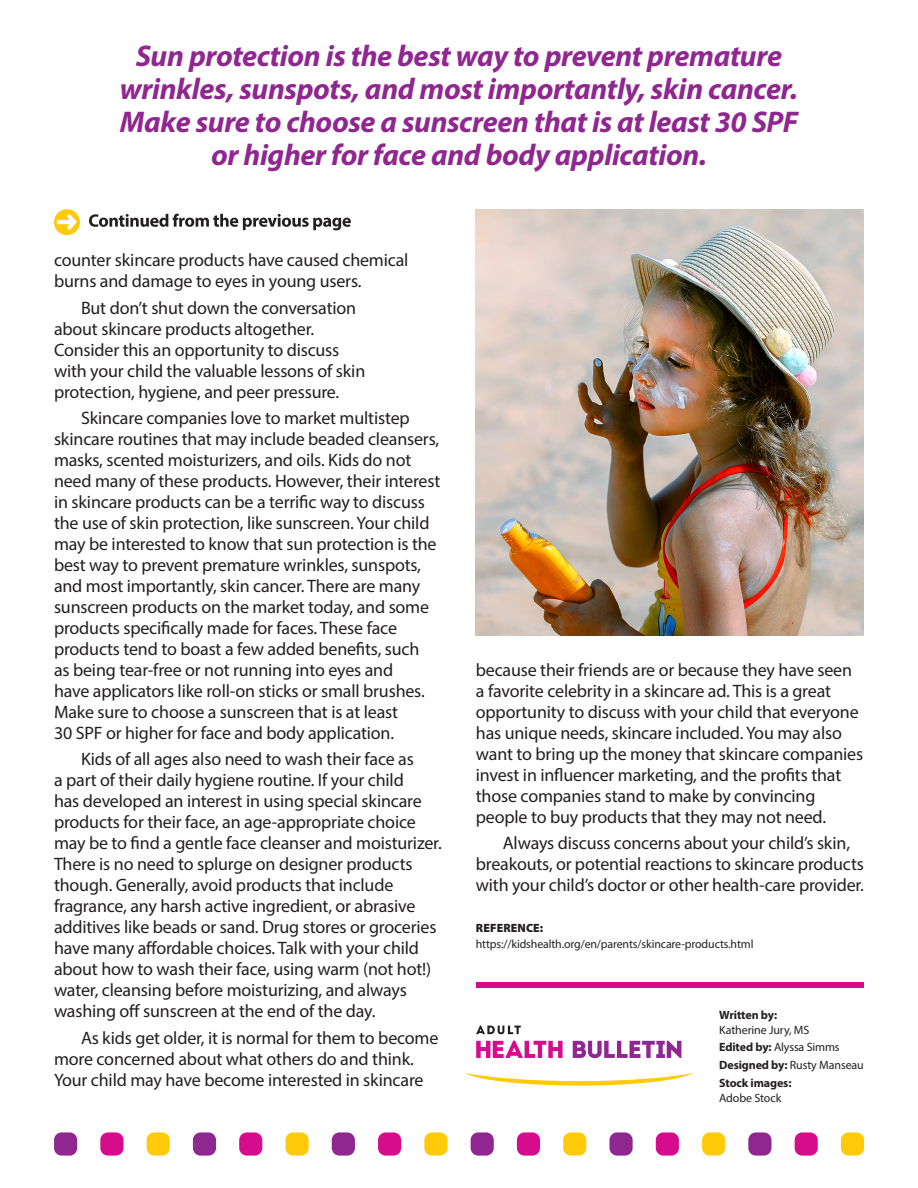
<style>
.page{position:relative;width:918px;height:1188px;background:#fff}
.page>*{position:absolute;margin:0;border:0;box-sizing:border-box;transform-origin:0 0}
.Pullout_Top{font:italic 700 30px/33px "Myriad Pro";letter-spacing:-.01em;color:#90268f;text-align:center}
.Body_Copy{font:18px/21px "Myriad Pro";letter-spacing:-.01em;color:#231f20}
._1_Reference{font:12px/15px "Myriad Pro";letter-spacing:-.01em;color:#231f20}
.t1{font:700 12px/15px "Myriad Pro";letter-spacing:-.01em;color:#231f20}
.REFERENCES{font:900 12px "Myriad Pro";letter-spacing:.01em;color:#231f20}
.s1{font-weight:700}
.s2{font-weight:400}
</style>
<div class="page">
<div style="left:54px;top:1132px;width:23px;height:24px;background:#90268f;border-radius:8px"></div>
<div style="left:193px;top:1132px;width:23px;height:24px;background:#90268f;border-radius:8px"></div>
<div style="left:332px;top:1132px;width:23px;height:24px;background:#90268f;border-radius:8px"></div>
<div style="left:471px;top:1132px;width:23px;height:24px;background:#90268f;border-radius:8px"></div>
<div style="left:609px;top:1132px;width:24px;height:24px;background:#90268f;border-radius:8px"></div>
<div style="left:748px;top:1132px;width:23px;height:24px;background:#90268f;border-radius:8px"></div>
<div style="left:100px;top:1132px;width:23px;height:24px;background:#d70c8c;border-radius:8px"></div>
<div style="left:239px;top:1132px;width:23px;height:24px;background:#d70c8c;border-radius:8px"></div>
<div style="left:378px;top:1132px;width:23px;height:24px;background:#d70c8c;border-radius:8px"></div>
<div style="left:517px;top:1132px;width:23px;height:24px;background:#d70c8c;border-radius:8px"></div>
<div style="left:656px;top:1132px;width:23px;height:24px;background:#d70c8c;border-radius:8px"></div>
<div style="left:795px;top:1132px;width:23px;height:24px;background:#d70c8c;border-radius:8px"></div>
<div style="left:147px;top:1132px;width:23px;height:24px;background:#feca0a;border-radius:8px"></div>
<div style="left:285px;top:1132px;width:24px;height:24px;background:#feca0a;border-radius:8px"></div>
<div style="left:424px;top:1132px;width:23px;height:24px;background:#feca0a;border-radius:8px"></div>
<div style="left:563px;top:1132px;width:23px;height:24px;background:#feca0a;border-radius:8px"></div>
<div style="left:702px;top:1132px;width:23px;height:24px;background:#feca0a;border-radius:8px"></div>
<div style="left:841px;top:1132px;width:23px;height:24px;background:#feca0a;border-radius:8px"></div>
<svg style="left:465px;top:1073px;width:228px;height:13px"></svg>
<svg style="left:476px;top:1025px;width:45px;height:9px"></svg>
<svg style="left:573px;top:1041px;width:108px;height:17px"></svg>
<svg style="left:476px;top:1041px;width:87px;height:17px"></svg>
<div style="left:476px;top:982px;width:388px;height:6px;background:#d70c8c"></div>
<svg style="left:54px;top:209px;width:26px;height:26px"></svg>
<svg style="left:89px;top:214px;width:262px;height:16px"></svg>
<img style="left:476px;top:209px;width:388px;height:426px">
<p class="Pullout_Top" style="left:120px;top:38px;width:680px">Sun protection is the best way to prevent premature wrinkles, sunspots, and most importantly, skin cancer.<br>Make sure to choose a sunscreen that is at least 30 SPF or higher for face and body application.</p>
<p class="Body_Copy" style="left:54px;top:249px;width:356px">counter skincare products have caused chemical burns and damage to eyes in young users.</p>
<p class="Body_Copy" style="left:54px;top:297px;width:313px;text-indent:27px">But don’t shut down the conversation about skincare products altogether.<br>Consider this an opportunity to discuss with your child the valuable lessons of skin protection, hygiene, and peer pressure.</p>
<p class="Body_Copy" style="left:54px;top:407px;width:388px;text-indent:27px">Skincare companies love to market multistep skincare routines that may include beaded cleansers, masks, scented moisturizers, and oils. Kids do not need many of these products. However, their interest in skincare products can be a terrific way to discuss the use of skin protection, like sunscreen. Your child may be interested to know that sun protection is the best way to prevent premature wrinkles, sunspots, and most importantly, skin cancer. There are many sunscreen products on the market today, and some products specifically made for faces. These face products tend to boast a few added benefits, such<br>as being tear-free or not running into eyes and<br>have applicators like roll-on sticks or small brushes.<br>Make sure to choose a sunscreen that is at least<br>30 SPF or higher for face and body application.</p>
<p class="Body_Copy" style="left:54px;top:749px;width:389px;text-indent:27px">Kids of all ages also need to wash their face as<br>a part of their daily hygiene routine. If your child<br>has developed an interest in using special skincare products for their face, an age-appropriate choice may be to find a gentle face cleanser and moisturizer.<br>There is no need to splurge on designer products though. Generally, avoid products that include fragrance, any harsh active ingredient, or abrasive additives like beads or sand. Drug stores or groceries have many affordable choices. Talk with your child about how to wash their face, using warm (not hot!) water, cleansing before moisturizing, and always washing off sunscreen at the end of the day.</p>
<p class="Body_Copy" style="left:54px;top:1027px;width:386px;text-indent:27px">As kids get older, it is normal for them to become more concerned about what others do and think.<br>Your child may have become interested in skincare</p>
<p class="Body_Copy" style="left:476px;top:659px;width:389px">because their friends are or because they have seen a favorite celebrity in a skincare ad. This is a great opportunity to discuss with your child that everyone has unique needs, skincare included. You may also want to bring up the money that skincare companies invest in influencer marketing, and the profits that those companies stand to make by convincing people to buy products that they may not need.</p>
<p class="Body_Copy" style="left:476px;top:832px;width:390px;text-indent:27px">Always discuss concerns about your child’s skin, breakouts, or potential reactions to skincare products with your child’s doctor or other health-care provider.</p>
<p class="REFERENCES" style="left:476px;top:920px;width:69px">REFERENCE:</p>
<p class="_1_Reference" style="left:476px;top:936px;width:279px">https://kidshealth.org/en/parents/skincare-products.html</p>
<p class="_1_Reference" style="left:719px;top:1007px;width:92px"><span class="s1">Written by:<br></span>Katherine Jury, MS</p>
<p class="_1_Reference" style="left:719px;top:1039px;width:122px"><span class="s1">Edited by:</span> Alyssa Simms</p>
<p class="_1_Reference" style="left:719px;top:1057px;width:146px"><span class="s1">Designed by:</span> Rusty Manseau</p>
<p class="t1" style="left:719px;top:1075px;width:74px">Stock images:<br><span class="s2">Adobe Stock</span></p>
</div>
